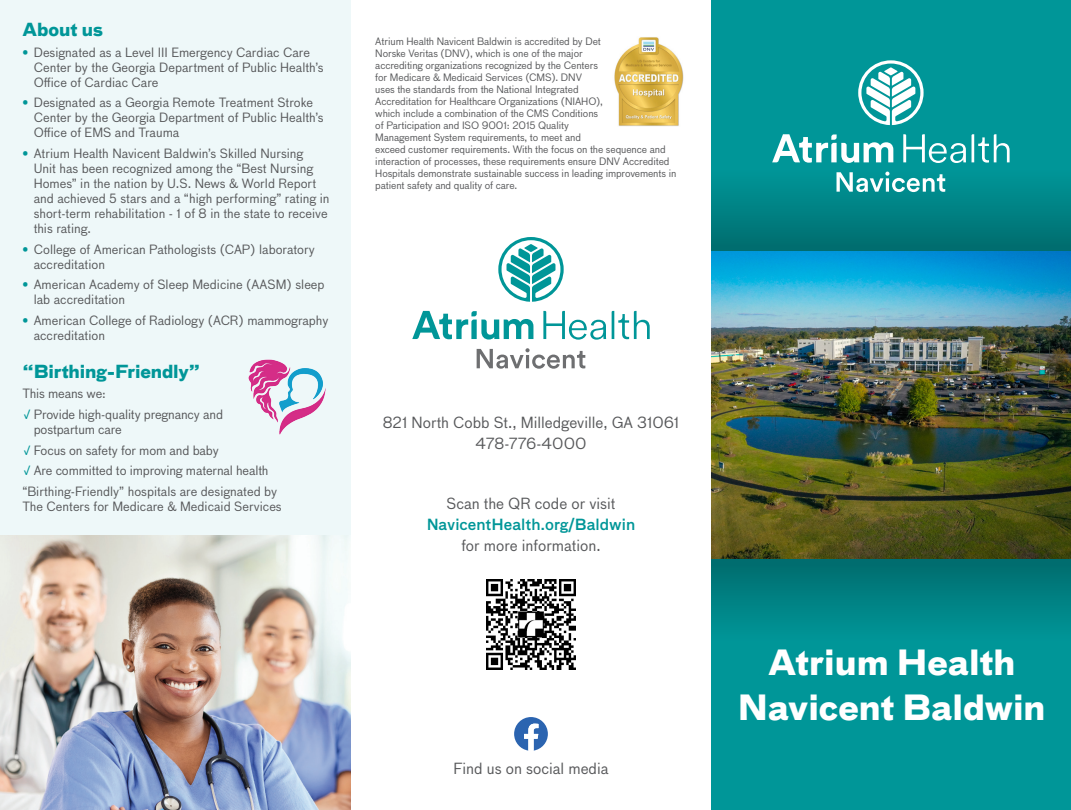
<style>
.page{position:relative;width:1071px;height:810px;background:#fff}
.page>*{position:absolute;margin:0;border:0;box-sizing:border-box;transform-origin:0 0}
.t1{font:700 33.75px/45px "Bau Pro";color:#fff;text-align:center}
.t2{font:700 17.5px "Bau Pro";letter-spacing:-.01em;color:#009698}
.t3{font:15px/21.2px "Bau Pro";color:#57585a;text-align:center}
.t4{font:500 15px "Bau Pro";color:#009698}
.t5{font:12.5px/15px "Bau Pro";color:#57585a}
.t6{font:10px/12px "Bau Pro";letter-spacing:-.01em;color:#57585a}
.s1{color:#009698}
</style>
<div class="page">
<svg style="left:711px;top:0;width:360px;height:251px;background:#008e90"></svg>
<div style="left:0;top:0;width:351px;height:810px;background:#eef8f9"></div>
<svg style="left:711px;top:559px;width:360px;height:251px;background:#008f91"></svg>
<img style="left:0;top:536px;width:351px;height:274px">
<svg style="left:858px;top:60px;width:66px;height:65px"></svg>
<svg style="left:772px;top:134px;width:238px;height:29px"></svg>
<svg style="left:837px;top:172px;width:108px;height:20px"></svg>
<img style="left:711px;top:251px;width:360px;height:308px">
<img style="left:248px;top:359px;width:78px;height:76px">
<img style="left:614px;top:37px;width:70px;height:89px">
<svg style="left:498px;top:237px;width:66px;height:65px"></svg>
<svg style="left:412px;top:311px;width:238px;height:29px"></svg>
<svg style="left:477px;top:348px;width:108px;height:21px"></svg>
<img style="left:486px;top:579px;width:90px;height:90px">
<svg style="left:514px;top:717px;width:34px;height:34px"></svg>
<p class="t2" style="left:22px;top:14px;width:82px">About us</p>
<p class="t5" style="left:34px;top:44px;width:291px;text-indent:-11px"><span class="s1">•</span> Designated as a Level III Emergency Cardiac Care<br>Center by the Georgia Department of Public Health’s<br>Office of Cardiac Care</p>
<p class="t5" style="left:34px;top:95px;width:291px;text-indent:-11px"><span class="s1">•</span> Designated as a Georgia Remote Treatment Stroke<br>Center by the Georgia Department of Public Health’s<br>Office of EMS and Trauma</p>
<p class="t5" style="left:34px;top:145px;width:297px;text-indent:-11px"><span class="s1">•</span> Atrium Health Navicent Baldwin’s Skilled Nursing<br>Unit has been recognized among the “Best Nursing Homes” in the nation by U.S. News &amp; World Report and achieved 5 stars and a “high performing” rating in short-term rehabilitation - 1 of 8 in the state to receive this rating.</p>
<p class="t5" style="left:34px;top:241px;width:283px;text-indent:-11px"><span class="s1">•</span> College of American Pathologists (CAP) laboratory accreditation</p>
<p class="t5" style="left:34px;top:277px;width:292px;text-indent:-11px"><span class="s1">•</span> American Academy of Sleep Medicine (AASM) sleep lab accreditation</p>
<p class="t5" style="left:34px;top:312px;width:296px;text-indent:-11px"><span class="s1">•</span> American College of Radiology (ACR) mammography accreditation</p>
<p class="t2" style="left:22px;top:356px;width:179px">“Birthing-Friendly”</p>
<p class="t5" style="left:22px;top:386px;width:85px">This means we:</p>
<p class="t5" style="left:34px;top:406px;width:191px;text-indent:-10px"><span class="s1">√</span> Provide high-quality pregnancy and postpartum care</p>
<p class="t5" style="left:24px;top:442px;width:197px"><span class="s1">√</span> Focus on safety for mom and baby</p>
<p class="t5" style="left:24px;top:463px;width:246px"><span class="s1">√</span> Are committed to improving maternal health</p>
<p class="t5" style="left:22px;top:483px;width:256px">“Birthing-Friendly” hospitals are designated by</p>
<p class="t5" style="left:22px;top:498px;width:261px">The Centers for Medicare &amp; Medicaid Services</p>
<p class="t6" style="left:375px;top:35px;width:303px">Atrium Health Navicent Baldwin is accredited by Det<br>Norske Veritas (DNV), which is one of the major<br>accrediting organizations recognized by the Centers<br>for Medicare &amp; Medicaid Services (CMS). DNV<br>uses the standards from the National Integrated<br>Accreditation for Healthcare Organizations (NIAHO),<br>which include a combination of the CMS Conditions<br>of Participation and ISO 9001: 2015 Quality<br>Management System requirements, to meet and<br>exceed customer requirements. With the focus on the sequence and interaction of processes, these requirements ensure DNV Accredited Hospitals demonstrate sustainable success in leading improvements in patient safety and quality of care.</p>
<p class="t3" style="left:383px;top:411px;width:298px">821 North Cobb St., Milledgeville, GA 31061<br>478-776-4000</p>
<p class="t3" style="left:446px;top:492px;width:171px">Scan the QR code or visit</p>
<p class="t4" style="left:427px;top:513px;width:210px">NavicentHealth.org/Baldwin</p>
<p class="t3" style="left:461px;top:535px;width:141px">for more information.</p>
<p class="t3" style="left:453px;top:757px;width:157px">Find us on social media</p>
<p class="t1" style="left:738px;top:637px;width:309px">Atrium Health<br>Navicent Baldwin</p>
</div>
